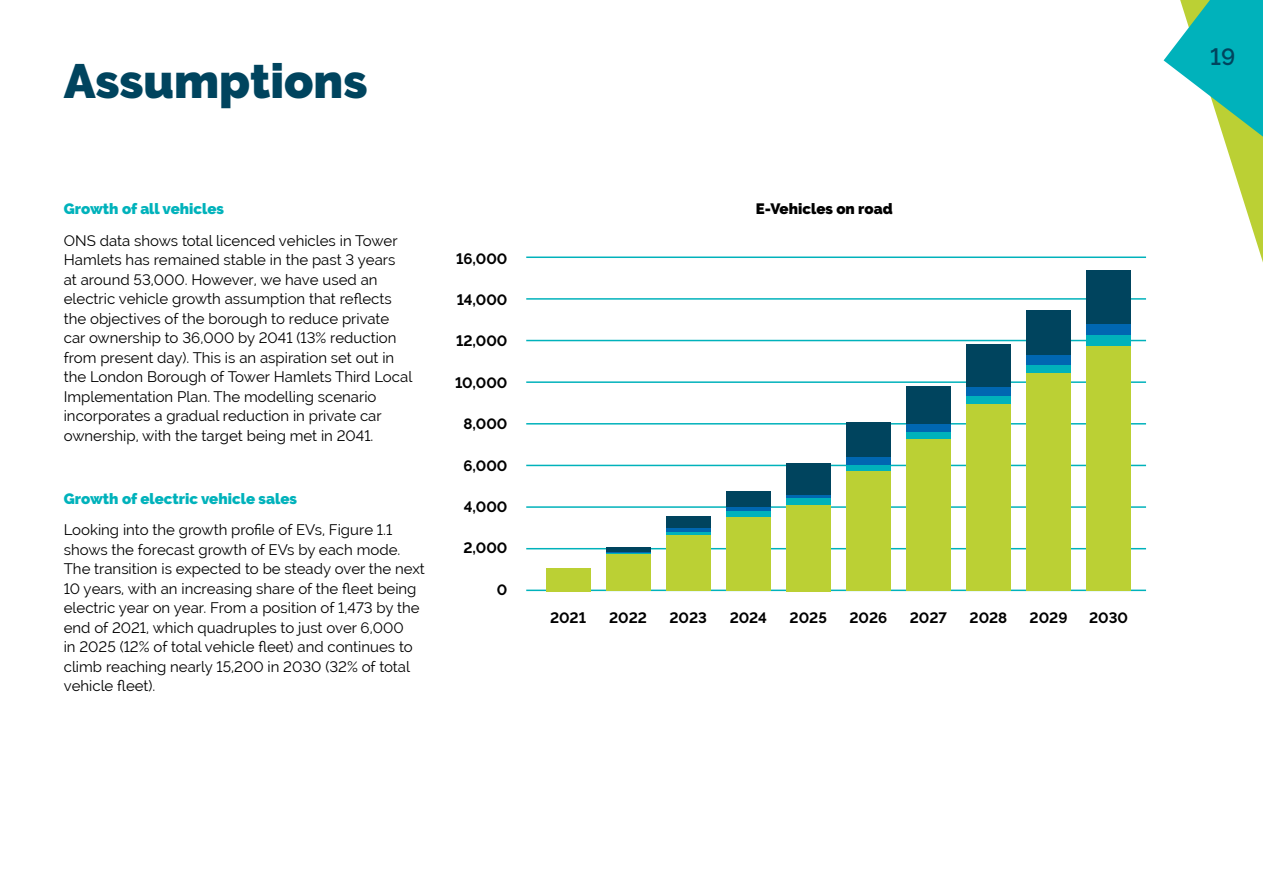
<style>
.page{position:relative;width:1263px;height:893px;background:#fff}
.page>*{position:absolute;margin:0;border:0;box-sizing:border-box;transform-origin:0 0}
.t1{font:900 48px "Raleway";color:#00445e}
.t2{font:600 23.4px "Raleway";color:#00445e}
.body{font:15px/19.5px "Raleway";color:#000}
.captions_and_highlig{font:700 15px "Raleway";color:#000}
.captions_and_highlig-2{font:900 15px "Raleway";color:#00b2bb}
.captions_and_highlig-3{font:900 15px "Raleway";color:#000}
</style>
<div class="page">
<svg style="left:1163px;top:0;width:100px;height:262px"></svg>
<hr style="left:526px;top:256px;width:620px;height:2px;background:#00b2bb">
<hr style="left:526px;top:298px;width:620px;height:2px;background:#00b2bb">
<hr style="left:526px;top:340px;width:620px;height:1px;background:#00b2bb">
<hr style="left:526px;top:381px;width:620px;height:2px;background:#00b2bb">
<hr style="left:526px;top:423px;width:620px;height:2px;background:#00b2bb">
<hr style="left:526px;top:548px;width:620px;height:1px;background:#00b2bb">
<hr style="left:526px;top:465px;width:620px;height:1px;background:#00b2bb">
<hr style="left:526px;top:590px;width:620px;height:1px;background:#00b2bb">
<hr style="left:526px;top:506px;width:620px;height:2px;background:#00b2bb">
<div style="left:546px;top:568px;width:44px;height:23px;background:#bbd034"></div>
<hr style="left:606px;top:553px;width:45px;height:2px;background:#00b2bb">
<hr style="left:666px;top:532px;width:45px;height:3px;background:#00b2bb">
<div style="left:726px;top:511px;width:45px;height:7px;background:#00b2bb"></div>
<div style="left:786px;top:498px;width:45px;height:7px;background:#00b2bb"></div>
<div style="left:846px;top:464px;width:45px;height:8px;background:#00b2bb"></div>
<div style="left:906px;top:431px;width:45px;height:9px;background:#00b2bb"></div>
<div style="left:966px;top:396px;width:45px;height:9px;background:#00b2bb"></div>
<div style="left:1026px;top:364px;width:45px;height:10px;background:#00b2bb"></div>
<div style="left:1086px;top:335px;width:45px;height:11px;background:#00b2bb"></div>
<hr style="left:606px;top:552px;width:45px;height:1px;background:#0067b1">
<hr style="left:666px;top:528px;width:45px;height:4px;background:#0067b1">
<hr style="left:726px;top:507px;width:45px;height:4px;background:#0067b1">
<hr style="left:786px;top:495px;width:45px;height:3px;background:#0067b1">
<div style="left:846px;top:457px;width:45px;height:7px;background:#0067b1"></div>
<div style="left:906px;top:424px;width:45px;height:7px;background:#0067b1"></div>
<div style="left:966px;top:387px;width:45px;height:9px;background:#0067b1"></div>
<div style="left:1026px;top:355px;width:45px;height:9px;background:#0067b1"></div>
<div style="left:1086px;top:324px;width:45px;height:11px;background:#0067b1"></div>
<div style="left:606px;top:547px;width:45px;height:5px;background:#00445e"></div>
<div style="left:666px;top:516px;width:45px;height:12px;background:#00445e"></div>
<div style="left:726px;top:492px;width:45px;height:15px;background:#00445e"></div>
<div style="left:786px;top:464px;width:45px;height:31px;background:#00445e"></div>
<div style="left:846px;top:422px;width:45px;height:35px;background:#00445e"></div>
<div style="left:906px;top:386px;width:45px;height:38px;background:#00445e"></div>
<div style="left:966px;top:344px;width:45px;height:43px;background:#00445e"></div>
<div style="left:1026px;top:311px;width:45px;height:44px;background:#00445e"></div>
<div style="left:1086px;top:270px;width:45px;height:54px;background:#00445e"></div>
<div style="left:606px;top:555px;width:45px;height:36px;background:#bbd034"></div>
<div style="left:666px;top:535px;width:45px;height:56px;background:#bbd034"></div>
<div style="left:726px;top:518px;width:45px;height:73px;background:#bbd034"></div>
<div style="left:786px;top:505px;width:45px;height:86px;background:#bbd034"></div>
<div style="left:846px;top:472px;width:45px;height:119px;background:#bbd034"></div>
<div style="left:906px;top:440px;width:45px;height:151px;background:#bbd034"></div>
<div style="left:966px;top:405px;width:45px;height:186px;background:#bbd034"></div>
<div style="left:1026px;top:374px;width:45px;height:217px;background:#bbd034"></div>
<div style="left:1086px;top:346px;width:45px;height:245px;background:#bbd034"></div>
<p class="t1" style="left:64px;top:54px;width:305px">Assumptions</p>
<p class="captions_and_highlig-2" style="left:64px;top:200px;width:162px">Growth of all vehicles</p>
<p class="body" style="left:64px;top:230px;width:350px">ONS data shows total licenced vehicles in Tower Hamlets has remained stable in the past 3 years at around 53,000. However, we have used an electric vehicle growth assumption that reflects the objectives of the borough to reduce private car ownership to 36,000 by 2041 (13% reduction from present day). This is an aspiration set out in the London Borough of Tower Hamlets Third Local Implementation Plan. The modelling scenario incorporates a gradual reduction in private car ownership, with the target being met in 2041.</p>
<p class="captions_and_highlig-2" style="left:64px;top:490px;width:235px">Growth of electric vehicle sales</p>
<p class="body" style="left:64px;top:520px;width:363px">Looking into the growth profile of EVs, Figure 1.1 shows the forecast growth of EVs by each mode.<br>The transition is expected to be steady over the next 10 years, with an increasing share of the fleet being electric year on year. From a position of 1,473 by the end of 2021, which quadruples to just over 6,000<br>in 2025 (12% of total vehicle fleet) and continues to climb reaching nearly 15,200 in 2030 (32% of total vehicle fleet).</p>
<p class="captions_and_highlig" style="left:456px;top:250px;width:53px">16,000</p>
<p class="captions_and_highlig" style="left:457px;top:291px;width:52px">14,000</p>
<p class="captions_and_highlig" style="left:456px;top:333px;width:53px">12,000</p>
<p class="captions_and_highlig" style="left:455px;top:374px;width:54px">10,000</p>
<p class="captions_and_highlig" style="left:464px;top:415px;width:45px">8,000</p>
<p class="captions_and_highlig" style="left:463px;top:457px;width:45px">6,000</p>
<p class="captions_and_highlig" style="left:464px;top:498px;width:45px">4,000</p>
<p class="captions_and_highlig" style="left:463px;top:540px;width:45px">2,000</p>
<p class="captions_and_highlig" style="left:497px;top:581px;width:12px">0</p>
<p class="captions_and_highlig-3" style="left:756px;top:200px;width:138px">E-Vehicles on road</p>
<p class="captions_and_highlig" style="left:550px;top:609px;width:38px">2021</p>
<p class="captions_and_highlig" style="left:609px;top:609px;width:39px">2022</p>
<p class="captions_and_highlig" style="left:669px;top:609px;width:39px">2023</p>
<p class="captions_and_highlig" style="left:730px;top:609px;width:39px">2024</p>
<p class="captions_and_highlig" style="left:790px;top:609px;width:39px">2025</p>
<p class="captions_and_highlig" style="left:849px;top:609px;width:39px">2026</p>
<p class="captions_and_highlig" style="left:910px;top:609px;width:39px">2027</p>
<p class="captions_and_highlig" style="left:969px;top:609px;width:39px">2028</p>
<p class="captions_and_highlig" style="left:1029px;top:609px;width:39px">2029</p>
<p class="captions_and_highlig" style="left:1089px;top:609px;width:40px">2030</p>
<h2 class="t2" style="left:1210px;top:44px;width:27px">19</h2>
</div>
